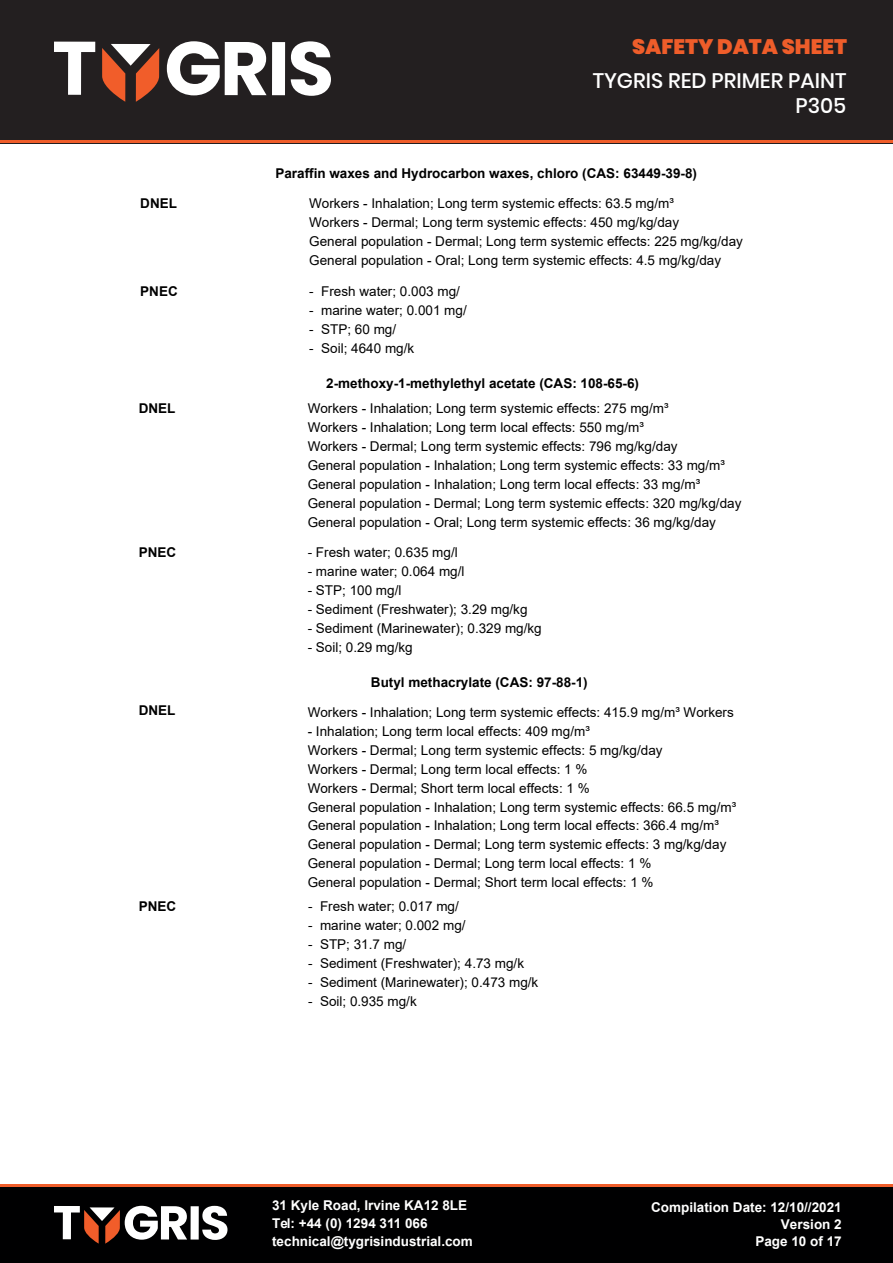
<style>
.page{position:relative;width:893px;height:1263px;background:#fff}
.page>*{position:absolute;margin:0;border:0;box-sizing:border-box;transform-origin:0 0}
.t1{font:500 21px/25.2px "Poppins";color:#fff;text-align:right}
.t2{font:900 21px "Poppins";color:#ef5d2a}
.t3{font:13.5px/18.9px "Arial";color:#000}
.t4{font:700 13.5px "Arial";color:#000}
.t5{font:700 13.5px/18px "Arial";color:#fff}
.s1{font-family:"Arial Unicode MS"}
</style>
<div class="page">
<div style="left:0;top:1186px;width:893px;height:77px;background:#000001"></div>
<div style="left:0;top:0;width:893px;height:143px;background:#231f20"></div>
<hr style="left:0;top:140px;width:893px;height:3px;background:#ef5d2a">
<hr style="left:0;top:1184px;width:893px;height:2px;background:#ef5d2a">
<svg style="left:54px;top:42px;width:41px;height:53px"></svg>
<svg style="left:167px;top:41px;width:100px;height:54px"></svg>
<div style="left:272px;top:42px;width:13px;height:53px;background:#fff"></div>
<svg style="left:291px;top:41px;width:40px;height:55px"></svg>
<svg style="left:102px;top:44px;width:57px;height:58px"></svg>
<div style="left:191px;top:1206px;width:8px;height:33px;background:#fff"></div>
<svg style="left:202px;top:1206px;width:26px;height:34px"></svg>
<svg style="left:54px;top:1206px;width:133px;height:38px"></svg>
<h1 class="t2" style="left:632px;top:34px;width:216px">SAFETY DATA SHEET</h1>
<h1 class="t1" style="left:593px;top:68px;width:255px">TYGRIS RED PRIMER PAINT<br>P305</h1>
<p class="t4" style="left:275px;top:163px;width:423px">Paraffin waxes and Hydrocarbon waxes, chloro (CAS: 63449-39-8)</p>
<p class="t4" style="left:140px;top:194px;width:38px">DNEL</p>
<p class="t3" style="left:309px;top:194px;width:435px">Workers - Inhalation; Long term systemic effects: 63.5 mg/m³<br>Workers - Dermal; Long term systemic effects: 450 mg/kg/day<br>General population - Dermal; Long term systemic effects: 225 mg/kg/day General population - Oral; Long term systemic effects: 4.5 mg/kg/day</p>
<p class="t4" style="left:140px;top:282px;width:39px">PNEC</p>
<p class="t3" style="left:309px;top:282px;width:152px"><span class="s1">-</span> Fresh water; 0.003 mg/</p>
<p class="t3" style="left:309px;top:301px;width:159px"><span class="s1">-</span> marine water; 0.001 mg/</p>
<p class="t3" style="left:309px;top:320px;width:89px"><span class="s1">-</span> STP; 60 mg/</p>
<p class="t3" style="left:309px;top:338px;width:107px"><span class="s1">-</span> Soil; 4640 mg/k</p>
<p class="t4" style="left:326px;top:374px;width:314px">2-methoxy-1-methylethyl acetate (CAS: 108-65-6)</p>
<p class="t4" style="left:139px;top:399px;width:38px">DNEL</p>
<p class="t3" style="left:308px;top:399px;width:435px">Workers - Inhalation; Long term systemic effects: 275 mg/m³<br>Workers - Inhalation; Long term local effects: 550 mg/m³<br>Workers - Dermal; Long term systemic effects: 796 mg/kg/day<br>General population - Inhalation; Long term systemic effects: 33 mg/m³<br>General population - Inhalation; Long term local effects: 33 mg/m³<br>General population - Dermal; Long term systemic effects: 320 mg/kg/day General population - Oral; Long term systemic effects: 36 mg/kg/day</p>
<p class="t4" style="left:139px;top:543px;width:39px">PNEC</p>
<p class="t3" style="left:308px;top:543px;width:152px"><span class="s1">-</span> Fresh water; 0.635 mg/l</p>
<p class="t3" style="left:308px;top:562px;width:158px"><span class="s1">-</span> marine water; 0.064 mg/l</p>
<p class="t3" style="left:308px;top:581px;width:95px"><span class="s1">-</span> STP; 100 mg/l</p>
<p class="t3" style="left:308px;top:600px;width:221px"><span class="s1">-</span> Sediment (Freshwater); 3.29 mg/kg</p>
<p class="t3" style="left:308px;top:619px;width:236px"><span class="s1">-</span> Sediment (Marinewater); 0.329 mg/kg</p>
<p class="t3" style="left:308px;top:638px;width:107px"><span class="s1">-</span> Soil; 0.29 mg/kg</p>
<p class="t4" style="left:371px;top:673px;width:218px">Butyl methacrylate (CAS: 97-88-1)</p>
<p class="t3" style="left:308px;top:703px;width:428px">Workers - Inhalation; Long term systemic effects: 415.9 mg/m³ Workers</p>
<p class="t3" style="left:308px;top:722px;width:430px">- Inhalation; Long term local effects: 409 mg/m³<br>Workers - Dermal; Long term systemic effects: 5 mg/kg/day<br>Workers - Dermal; Long term local effects: 1 %<br>Workers - Dermal; Short term local effects: 1 %<br>General population - Inhalation; Long term systemic effects: 66.5 mg/m³<br>General population - Inhalation; Long term local effects: 366.4 mg/m³<br>General population - Dermal; Long term systemic effects: 3 mg/kg/day General population - Dermal; Long term local effects: 1 %<br>General population - Dermal; Short term local effects: 1 %</p>
<p class="t4" style="left:139px;top:700px;width:38px">DNEL</p>
<p class="t4" style="left:139px;top:896px;width:39px">PNEC</p>
<p class="t3" style="left:308px;top:897px;width:152px"><span class="s1">-</span> Fresh water; 0.017 mg/</p>
<p class="t3" style="left:308px;top:916px;width:159px"><span class="s1">-</span> marine water; 0.002 mg/</p>
<p class="t3" style="left:308px;top:935px;width:100px"><span class="s1">-</span> STP; 31.7 mg/</p>
<p class="t3" style="left:308px;top:954px;width:218px"><span class="s1">-</span> Sediment (Freshwater); 4.73 mg/k</p>
<p class="t3" style="left:308px;top:972px;width:232px"><span class="s1">-</span> Sediment (Marinewater); 0.473 mg/k</p>
<p class="t3" style="left:308px;top:991px;width:110px"><span class="s1">-</span> Soil; 0.935 mg/k</p>
<p class="t5" style="left:272px;top:1196px;width:202px">31 Kyle Road, Irvine KA12 8LE<br>Tel: +44 (0) 1294 311 066 technical@tygrisindustrial.com</p>
<p class="t5" style="left:651px;top:1199px;width:192px;line-height:17px;text-align:right">Compilation Date: 12/10//2021<br>Version 2<br>Page 10 of 17</p>
</div>
